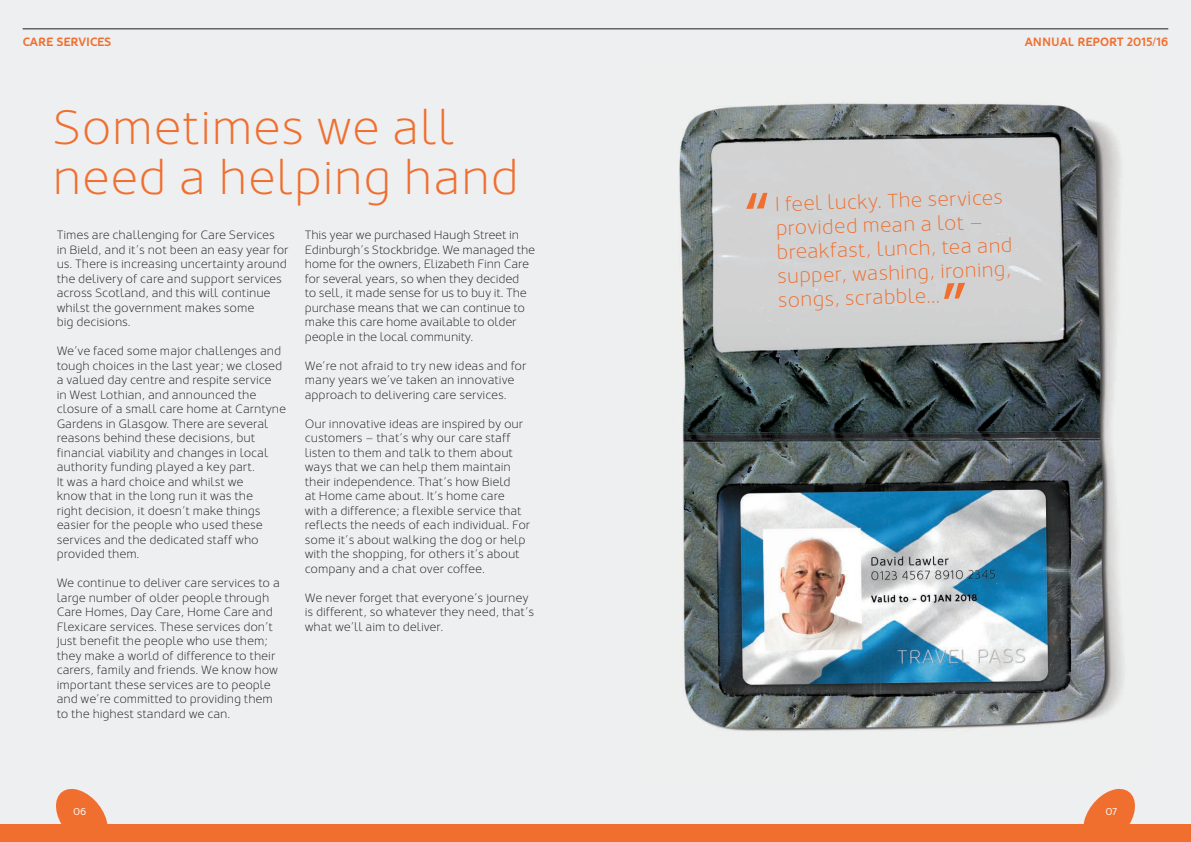
<style>
.page{position:relative;width:1191px;height:842px;background:#edeff0}
.page>*{position:absolute;margin:0;border:0;box-sizing:border-box;transform-origin:0 0}
.t1{font:300 48px/50px "Oblik";color:#f06f2f}
.t2{font:300 20px/24px "Oblik";color:#f06f2f}
.t3{font:300 12px/14.5px "Oblik";letter-spacing:-.01em;color:#231f20}
.t4{font:700 12px "Oblik";color:#f06f2f}
.t5{font:10px "Oblik";color:#fff}
</style>
<div class="page">
<img style="left:678px;top:102px;width:445px;height:630px">
<hr style="left:23px;top:29px;width:1145px;height:1px;background:#231f20">
<div style="left:0;top:825px;width:1191px;height:17px;background:#f06f2f"></div>
<svg style="left:1083px;top:788px;width:54px;height:37px"></svg>
<svg style="left:53px;top:788px;width:55px;height:37px"></svg>
<svg style="left:745px;top:193px;width:23px;height:16px"></svg>
<svg style="left:943px;top:283px;width:22px;height:16px"></svg>
<p class="t4" style="left:23px;top:35px;width:90px">CARE SERVICES</p>
<h1 class="t1" style="left:52px;top:103px;width:468px">Sometimes we all need a helping hand</h1>
<p class="t3" style="left:57px;top:228px;width:234px">Times are challenging for Care Services<br>in Bield, and it’s not been an easy year for us. There is increasing uncertainty around the delivery of care and support services across Scotland, and this will continue whilst the government makes some<br>big decisions.</p>
<p class="t3" style="left:57px;top:344px;width:231px">We’ve faced some major challenges and tough choices in the last year; we closed a valued day centre and respite service<br>in West Lothian, and announced the closure of a small care home at Carntyne Gardens in Glasgow. There are several reasons behind these decisions, but financial viability and changes in local authority funding played a key part.<br>It was a hard choice and whilst we<br>know that in the long run it was the<br>right decision, it doesn’t make things easier for the people who used these services and the dedicated staff who provided them.</p>
<p class="t3" style="left:57px;top:576px;width:225px">We continue to deliver care services to a large number of older people through Care Homes, Day Care, Home Care and Flexicare services. These services don’t just benefit the people who use them; they make a world of difference to their carers, family and friends. We know how important these services are to people and we’re committed to providing them to the highest standard we can.</p>
<p class="t3" style="left:305px;top:228px;width:232px">This year we purchased Haugh Street in Edinburgh’s Stockbridge. We managed the home for the owners, Elizabeth Finn Care for several years, so when they decided<br>to sell, it made sense for us to buy it. The purchase means that we can continue to make this care home available to older people in the local community.</p>
<p class="t3" style="left:305px;top:358px;width:223px">We’re not afraid to try new ideas and for many years we’ve taken an innovative approach to delivering care services.</p>
<p class="t3" style="left:305px;top:416px;width:227px">Our innovative ideas are inspired by our customers – that’s why our care staff listen to them and talk to them about ways that we can help them maintain their independence. That’s how Bield<br>at Home came about. It’s home care with a difference; a flexible service that reflects the needs of each individual. For some it’s about walking the dog or help with the shopping, for others it’s about company and a chat over coffee.</p>
<p class="t3" style="left:305px;top:590px;width:231px">We never forget that everyone’s journey is different, so whatever they need, that’s what we’ll aim to deliver.</p>
<p class="t5" style="left:73px;top:806px;width:15px">06</p>
<p class="t4" style="left:1024px;top:35px;width:145px">ANNUAL REPORT 2015/16</p>
<h2 class="t2" style="left:774px;top:193px;width:238px;rotate:-2deg">I feel lucky. The services provided mean a lot – breakfast, lunch, tea and supper, washing, ironing, songs, scrabble…</h2>
<p class="t5" style="left:1105px;top:806px;width:13px">07</p>
</div>
